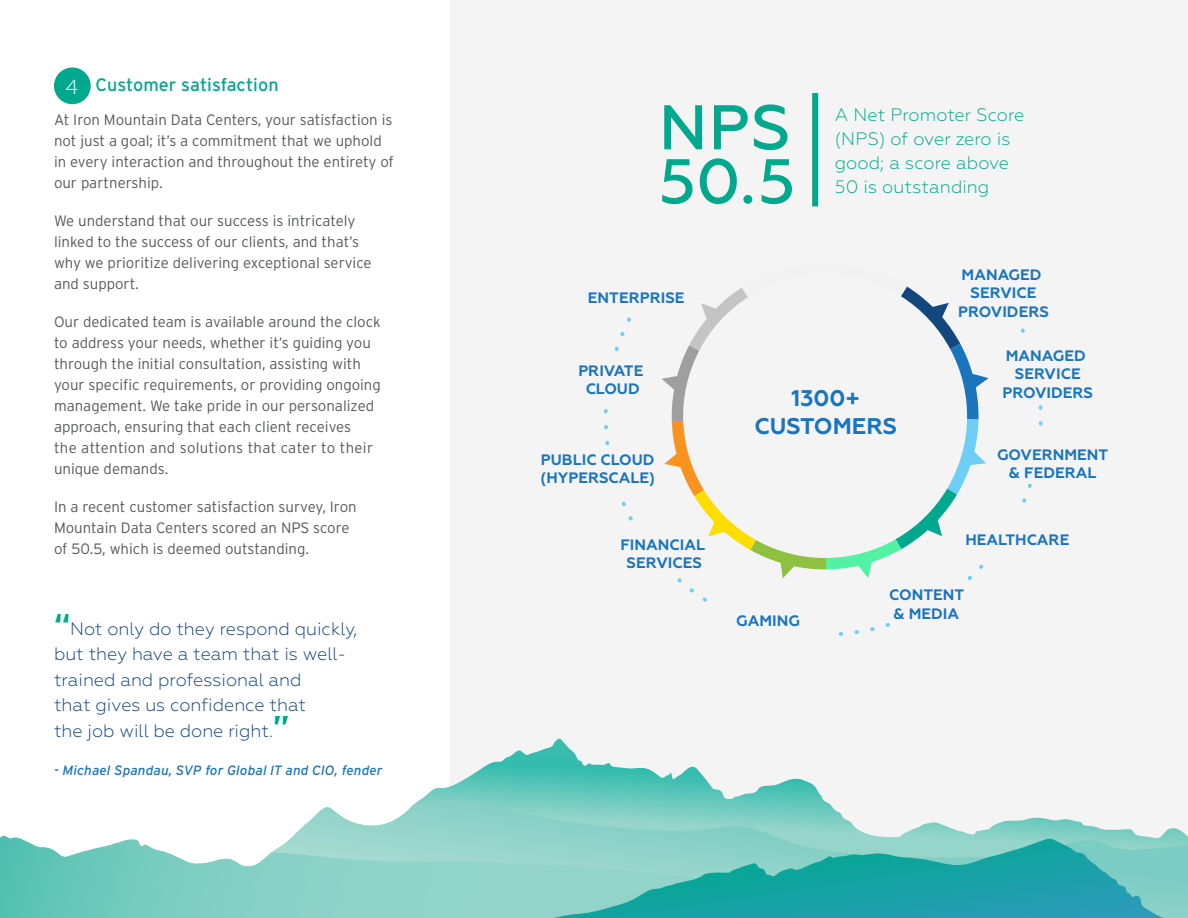
<style>
.page{position:relative;width:1188px;height:918px;background:#fff}
.page>*{position:absolute;margin:0;border:0;box-sizing:border-box;transform-origin:0 0}
.t1{font:500 63px/54px "Geometria";color:#00a88e}
.t2{font:700 22.65px/27.2px "Geometria";color:#1b75bc;text-align:center}
.t3{font:300 18px/25.5px "Geometria";color:#14477d}
.t4{font:300 18px/24px "Geometria";letter-spacing:.005em;color:#00a88e}
.t5{font:18px "Interstate";color:#00a88e}
.t6{font:700 15.15px/18.1px "Geometria";color:#1b75bc;text-align:center}
.t7{font:300 15px/21px "Interstate";color:#58595b}
.t8{font:italic 13.5px "Interstate";letter-spacing:.01em;color:#1c75bc}
.s1{font-family:"Geometria";font-weight:300;font-size:20.4px;color:#fff}
.s2{font-family:"Interstate";font-weight:700;font-size:30px;color:#00a88e}
</style>
<div class="page">
<div style="left:450px;top:0;width:738px;height:918px;background:#f4f4f4"></div>
<svg style="left:662px;top:286px;width:381px;height:292px"></svg>
<svg style="left:3px;top:739px;width:820px;height:97px"></svg>
<svg style="left:257px;top:800px;width:931px;height:118px"></svg>
<svg style="left:0;top:836px;width:718px;height:82px"></svg>
<svg style="left:0;top:917px;width:457px;height:1px"></svg>
<svg style="left:554px;top:839px;width:610px;height:79px"></svg>
<div style="left:54px;top:67px;width:37px;height:37px;background:#00a88e;border-radius:50%"></div>
<div style="left:812px;top:93px;width:6px;height:113px;background:#00a88e"></div>
<p class="t5" style="left:66px;top:74px;width:215px"><span class="s1">4</span> Customer satisfaction</p>
<p class="t7" style="left:54px;top:109px;width:341px">At Iron Mountain Data Centers, your satisfaction is not just a goal; it’s a commitment that we uphold in every interaction and throughout the entirety of our partnership.</p>
<p class="t7" style="left:54px;top:210px;width:319px">We understand that our success is intricately linked to the success of our clients, and that’s why we prioritize delivering exceptional service and support.</p>
<p class="t7" style="left:54px;top:311px;width:328px">Our dedicated team is available around the clock to address your needs, whether it’s guiding you through the initial consultation, assisting with your specific requirements, or providing ongoing management. We take pride in our personalized approach, ensuring that each client receives<br>the attention and solutions that cater to their unique demands.</p>
<p class="t7" style="left:54px;top:496px;width:304px">In a recent customer satisfaction survey, Iron<br>Mountain Data Centers scored an NPS score of 50.5, which is deemed outstanding.</p>
<p class="t3" style="left:54px;top:616px;width:305px"><span class="s2">“</span>Not only do they respond quickly, but they have a team that is well&shy;trained and professional and<br>that gives us confidence that<br>the job will be done right.<span class="s2">”</span></p>
<p class="t8" style="left:54px;top:762px;width:330px">- Michael Spandau, SVP for Global IT and CIO, fender</p>
<h1 class="t1" style="left:659px;top:101px;width:138px">NPS<br>50.5</h1>
<p class="t4" style="left:835px;top:102px;width:191px">A Net Promoter Score (NPS) of over zero is good; a score above<br>50 is outstanding</p>
<p class="t6" style="left:588px;top:289px;width:98px">ENTERPRISE</p>
<p class="t6" style="left:578px;top:362px;width:67px">PRIVATE<br>CLOUD</p>
<p class="t6" style="left:541px;top:451px;width:116px;text-align:left">PUBLIC CLOUD (HYPERSCALE)</p>
<p class="t6" style="left:620px;top:536px;width:86px">FINANCIAL<br>SERVICES</p>
<h2 class="t2" style="left:754px;top:385px;width:144px">1300+<br>CUSTOMERS</h2>
<p class="t6" style="left:958px;top:266px;width:92px">MANAGED<br>SERVICE<br>PROVIDERS</p>
<p class="t6" style="left:1002px;top:347px;width:92px">MANAGED<br>SERVICE<br>PROVIDERS</p>
<p class="t6" style="left:997px;top:446px;width:113px">GOVERNMENT &amp; FEDERAL</p>
<p class="t6" style="left:965px;top:531px;width:105px">HEALTHCARE</p>
<p class="t6" style="left:736px;top:612px;width:65px">GAMING</p>
<p class="t6" style="left:889px;top:586px;width:77px;text-align:left">CONTENT &amp; MEDIA</p>
</div>
